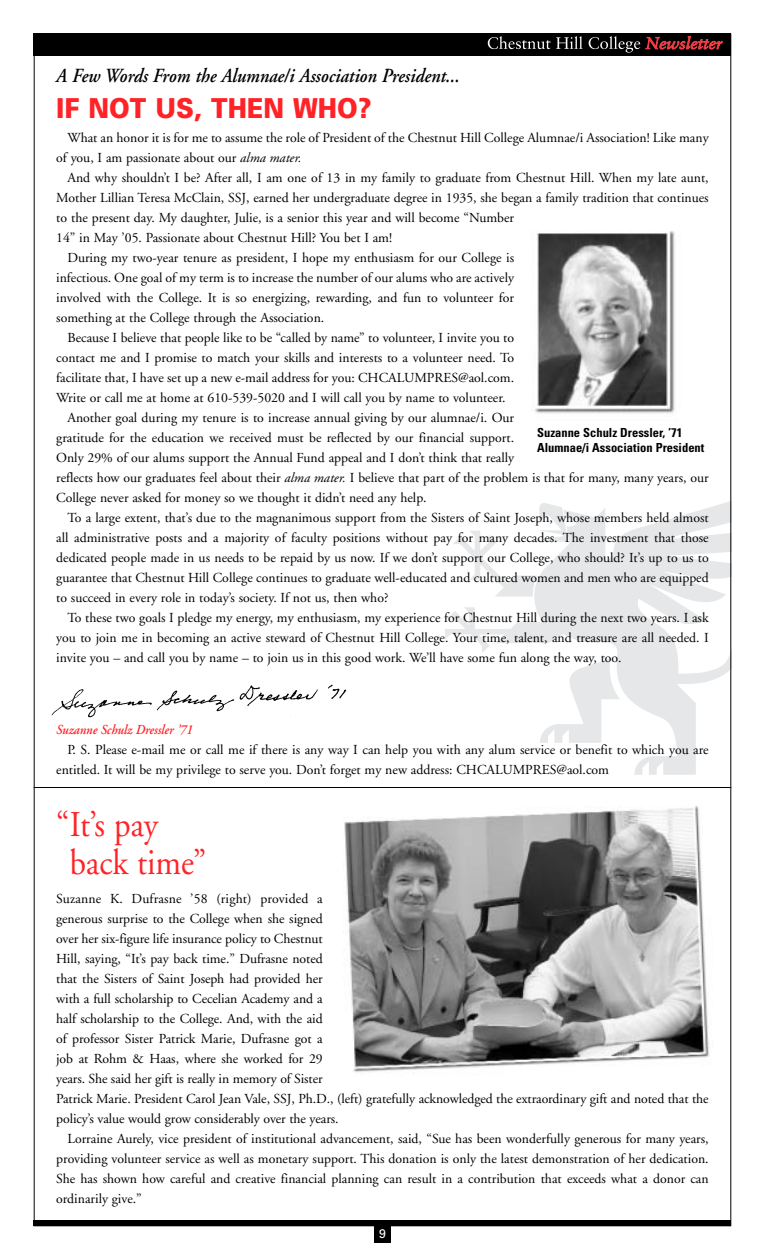
<style>
.page{position:relative;width:765px;height:1260px;background:#fff}
.page>*{position:absolute;margin:0;border:0;box-sizing:border-box;transform-origin:0 0}
.t1{font:36.25px/37.9px "Adobe Garamond";color:#ff2327;scale:.9 1}
.t2{font:900 27.5px "Univers";color:#ff2327;scale:.9 1}
.t3{font:italic 600 20px "Adobe Garamond";color:#000;scale:.9 1}
.t4{font:13.75px/20px "Adobe Garamond";color:#000}
.t5{font:italic 600 13.75px "Adobe Garamond";color:#ff2327;scale:.9 1}
.t6{font:700 condensed 12.5px/15px "Univers";color:#000}
.t7{font:12.5px "Univers";color:#fff}
.s1{font-style:italic}
</style>
<div class="page">
<svg style="left:445px;top:502px;width:284px;height:273px"></svg>
<img style="left:344px;top:806px;width:366px;height:266px">
<div style="left:34px;top:34px;width:697px;height:22px;background:#000"></div>
<div style="left:374px;top:1226px;width:17px;height:17px;background:#000"></div>
<svg style="left:488px;top:36px;width:95px;height:13px"></svg>
<svg style="left:589px;top:36px;width:51px;height:17px"></svg>
<svg style="left:646px;top:36px;width:77px;height:14px"></svg>
<div style="left:34px;top:1221px;width:697px;height:5px;background:#000"></div>
<img style="left:51px;top:684px;width:296px;height:34px">
<img style="left:534px;top:231px;width:141px;height:183px">
<hr style="left:34px;top:787px;width:697px;height:1px;background:#000">
<h3 class="t3" style="left:56px;top:68px;width:450px">A Few Words From the Alumnae/i Association President...</h3>
<h2 class="t2" style="left:56px;top:98px;width:352px">IF NOT US, THEN WHO?</h2>
<p class="t4" style="left:56px;top:129px;width:654px;text-indent:11px">What an honor it is for me to assume the role of President of the Chestnut Hill College Alumnae/i Association! Like many of you, I am passionate about our <span class="s1">alma mater.</span></p>
<p class="t4" style="left:67px;top:169px;width:643px">And why shouldn’t I be? After all, I am one of 13 in my family to graduate from Chestnut Hill. When my late aunt,</p>
<p class="t4" style="left:56px;top:189px;width:654px">Mother Lillian Teresa McClain, SSJ, earned her undergraduate degree in 1935, she began a family tradition that continues</p>
<p class="t4" style="left:56px;top:209px;width:459px">to the present day. My daughter, Julie, is a senior this year and will become “Number</p>
<p class="t4" style="left:56px;top:229px;width:337px">14” in May ’05. Passionate about Chestnut Hill? You bet I am!</p>
<p class="t4" style="left:67px;top:249px;width:448px">During my two-year tenure as president, I hope my enthusiasm for our College is</p>
<p class="t4" style="left:56px;top:269px;width:459px">infectious. One goal of my term is to increase the number of our alums who are actively</p>
<p class="t4" style="left:56px;top:289px;width:459px">involved with the College. It is so energizing, rewarding, and fun to volunteer for</p>
<p class="t4" style="left:56px;top:309px;width:270px">something at the College through the Association.</p>
<p class="t4" style="left:67px;top:329px;width:448px">Because I believe that people like to be “called by name” to volunteer, I invite you to</p>
<p class="t4" style="left:56px;top:349px;width:459px">contact me and I promise to match your skills and interests to a volunteer need. To</p>
<p class="t4" style="left:56px;top:369px;width:459px">facilitate that, I have set up a new e-mail address for you: CHCALUMPRES@aol.com.</p>
<p class="t4" style="left:56px;top:389px;width:451px">Write or call me at home at 610-539-5020 and I will call you by name to volunteer.</p>
<p class="t4" style="left:67px;top:409px;width:448px">Another goal during my tenure is to increase annual giving by our alumnae/i. Our</p>
<p class="t4" style="left:56px;top:429px;width:459px">gratitude for the education we received must be reflected by our financial support.</p>
<p class="t4" style="left:56px;top:449px;width:459px">Only 29% of our alums support the Annual Fund appeal and I don’t think that really</p>
<p class="t4" style="left:56px;top:469px;width:654px">reflects how our graduates feel about their <span class="s1">alma mater.</span> I believe that part of the problem is that for many, many years, our</p>
<p class="t4" style="left:56px;top:489px;width:372px">College never asked for money so we thought it didn’t need any help.</p>
<p class="t4" style="left:67px;top:509px;width:643px">To a large extent, that’s due to the magnanimous support from the Sisters of Saint Joseph, whose members held almost</p>
<p class="t4" style="left:56px;top:529px;width:654px">all administrative posts and a majority of faculty positions without pay for many decades. The investment that those</p>
<p class="t4" style="left:56px;top:549px;width:654px">dedicated people made in us needs to be repaid by us now. If we don’t support our College, who should? It’s up to us to</p>
<p class="t4" style="left:56px;top:569px;width:654px">guarantee that Chestnut Hill College continues to graduate well-educated and cultured women and men who are equipped</p>
<p class="t4" style="left:56px;top:589px;width:334px">to succeed in every role in today’s society. If not us, then who?</p>
<p class="t4" style="left:67px;top:609px;width:643px">To these two goals I pledge my energy, my enthusiasm, my experience for Chestnut Hill during the next two years. I ask</p>
<p class="t4" style="left:56px;top:629px;width:654px">you to join me in becoming an active steward of Chestnut Hill College. Your time, talent, and treasure are all needed. I</p>
<p class="t4" style="left:56px;top:649px;width:567px">invite you – and call you by name – to join us in this good work. We’ll have some fun along the way, too.</p>
<p class="t6" style="left:537px;top:426px;width:169px">Suzanne Schulz Dressler, ’71<br>Alumnae/i Association President</p>
<p class="t5" style="left:56px;top:724px;width:153px">Suzanne Schulz Dressler ’71</p>
<p class="t4" style="left:56px;top:741px;width:654px;text-indent:11px">P. S. Please e-mail me or call me if there is any way I can help you with any alum service or benefit to which you are entitled. It will be my privilege to serve you. Don’t forget my new address: CHCALUMPRES@aol.com</p>
<h1 class="t1" style="left:70px;top:809px;width:153px;text-indent:-14px">“It’s pay back time”</h1>
<p class="t4" style="left:56px;top:890px;width:654px">Suzanne K. Dufrasne ’58 (right) provided a<br>generous surprise to the College when she signed<br>over her six-figure life insurance policy to Chestnut<br>Hill, saying, “It’s pay back time.” Dufrasne noted<br>that the Sisters of Saint Joseph had provided her<br>with a full scholarship to Cecelian Academy and a<br>half scholarship to the College. And, with the aid<br>of professor Sister Patrick Marie, Dufrasne got a<br>job at Rohm &amp; Haas, where she worked for 29<br>years. She said her gift is really in memory of Sister<br>Patrick Marie. President Carol Jean Vale, SSJ, Ph.D., (left) gratefully acknowledged the extraordinary gift and noted that the policy’s value would grow considerably over the years.</p>
<p class="t4" style="left:56px;top:1130px;width:654px;text-align:justify;text-indent:11px">Lorraine Aurely, vice president of institutional advancement, said, “Sue has been wonderfully generous for many years, providing volunteer service as well as monetary support. This donation is only the latest demonstration of her dedication.<br>She has shown how careful and creative financial planning can result in a contribution that exceeds what a donor can ordinarily give.”</p>
<p class="t7" style="left:379px;top:1229px;width:8px">9</p>
</div>
